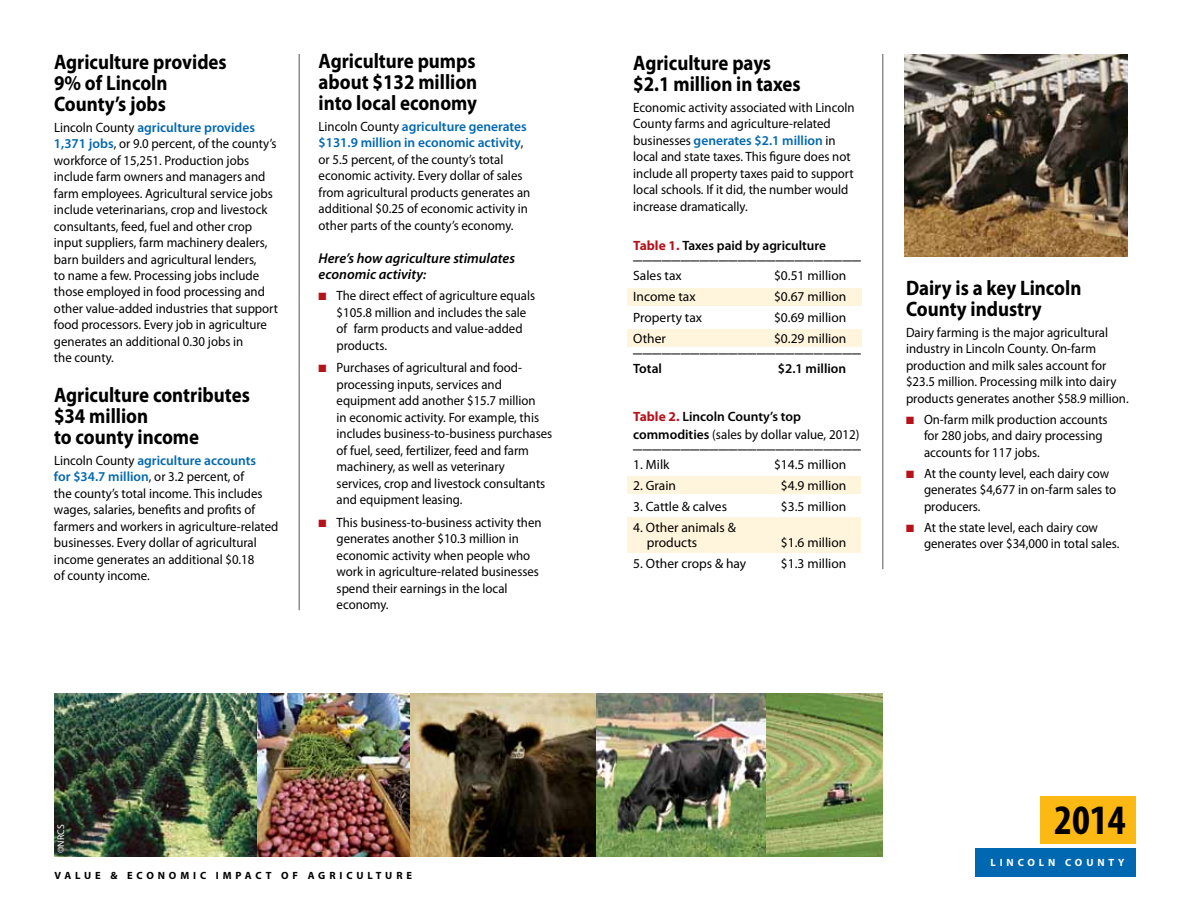
<style>
.page{position:relative;width:1188px;height:918px;background:#fff}
.page>*{position:absolute;margin:0;border:0;box-sizing:border-box;transform-origin:0 0}
.t1{font:700 condensed 42px "Myriad Pro";color:#000}
.t2{font:700 21px/21px "Myriad Pro";color:#000;scale:.9 1}
.t3{font:600 19.5px "Myriad Pro";color:#000;scale:.95 1}
.t4{font:italic 600 14.25px/16.5px "Myriad Pro";color:#000}
.t5{font:13.5px/16.5px "Myriad Pro";color:#000;scale:.95 1}
.t6{font:13.5px/15px "Myriad Pro";color:#000}
.t7{font:600 13.5px/18px "Myriad Pro";color:#000}
.t8{font:700 10.5px "Myriad Pro";letter-spacing:.37em;color:#000}
.t9{font:700 10.5px "Myriad Pro";letter-spacing:.37em;color:#fff}
.t10{font:9.75px "Myriad Pro";color:#fff}
.s1{font-weight:600;color:#0067b1}
.s2{font-size:13.5px}
.s3{color:#b5121b}
.s4{font-weight:700;color:#b5121b}
.s5{font-weight:400}
</style>
<div class="page">
<div style="left:628px;top:518px;width:233px;height:35px;background:#fff4dc"></div>
<div style="left:628px;top:476px;width:233px;height:18px;background:#fff4dc"></div>
<div style="left:627px;top:329px;width:234px;height:18px;background:#fff4dc"></div>
<div style="left:627px;top:288px;width:234px;height:17px;background:#fff4dc"></div>
<img style="left:904px;top:54px;width:224px;height:202px">
<div style="left:975px;top:848px;width:161px;height:29px;background:#0067b1"></div>
<hr style="left:298px;top:54px;width:2px;height:556px;background:#8a8c8e">
<hr style="left:882px;top:54px;width:2px;height:515px;background:#8a8c8e">
<img style="left:54px;top:693px;width:538px;height:164px">
<img style="left:592px;top:693px;width:290px;height:164px">
<div style="left:1040px;top:796px;width:96px;height:48px;background:#fdb913"></div>
<h2 class="t2" style="left:54px;top:50px;width:193px">Agriculture provides<br>9% of Lincoln<br>County’s jobs</h2>
<p class="t5" style="left:54px;top:119px;width:237px">Lincoln County <span class="s1">agriculture provides 1,371 jobs</span>, or 9.0 percent, of the county’s workforce of 15,251. Production jobs include farm owners and managers and farm employees. Agricultural service jobs include veterinarians, crop and livestock consultants, feed, fuel and other crop input suppliers, farm machinery dealers, barn builders and agricultural lenders,<br>to name a few. Processing jobs include those employed in food processing and other value-added industries that support food processors. Every job in agriculture generates an additional 0.30 jobs in<br>the county.</p>
<h2 class="t2" style="left:54px;top:383px;width:219px">Agriculture contributes $34 million<br>to county income</h2>
<p class="t5" style="left:54px;top:452px;width:238px">Lincoln County <span class="s1">agriculture accounts<br>for $34.7 million</span>, or 3.2 percent, of<br>the county’s total income. This includes wages, salaries, benefits and profits of farmers and workers in agriculture-related businesses. Every dollar of agricultural income generates an additional $0.18<br>of county income.</p>
<h2 class="t2" style="left:319px;top:50px;width:178px;text-align:justify">Agriculture pumps about $132 million into local economy</h2>
<p class="t5" style="left:319px;top:118px;width:224px">Lincoln County <span class="s1">agriculture generates $131.9 million in economic activity</span>, or 5.5 percent, of the county’s total economic activity. Every dollar of sales from agricultural products generates an additional $0.25 of economic activity in other parts of the county’s economy.</p>
<p class="t4" style="left:319px;top:250px;width:198px">Here’s how agriculture stimulates economic activity<span class="s2">:</span></p>
<p class="t5" style="left:337px;top:287px;width:211px;text-indent:-18px"><span class="s3">■</span> The direct effect of agriculture equals $105.8 million and includes the sale of farm products and value-added products.</p>
<p class="t5" style="left:337px;top:359px;width:229px;text-indent:-18px"><span class="s3">■</span> Purchases of agricultural and food&shy;processing inputs, services and equipment add another $15.7 million<br>in economic activity. For example, this includes business-to-business purchases of fuel, seed, fertilizer, feed and farm machinery, as well as veterinary services, crop and livestock consultants and equipment leasing.</p>
<p class="t5" style="left:337px;top:514px;width:217px;text-indent:-18px"><span class="s3">■</span> This business-to-business activity then generates another $10.3 million in economic activity when people who work in agriculture-related businesses spend their earnings in the local economy.</p>
<p class="t10" style="left:55px;top:853px;width:30px;rotate:-90deg">©NRCS</p>
<p class="t8" style="left:54px;top:869px;width:10px">Val</p>
<p class="t8" style="left:84px;top:869px;width:161px">ue &amp; Eco no mic impac</p>
<p class="t8" style="left:266px;top:869px;width:25px">t of</p>
<p class="t8" style="left:308px;top:869px;width:105px">agric ul ture</p>
<h2 class="t2" style="left:633px;top:51px;width:188px">Agriculture pays $2.1 million in taxes</h2>
<p class="t5" style="left:633px;top:99px;width:234px">Economic activity associated with Lincoln County farms and agriculture-related businesses <span class="s1">generates $2.1 million</span> in local and state taxes. This figure does not include all property taxes paid to support local schools. If it did, the number would increase dramatically.</p>
<p class="t7" style="left:633px;top:236px;width:194px"><span class="s4">Table 1.</span> Taxes paid by agriculture</p>
<h3 class="t3" style="left:633px;top:240px;width:241px">________________________</h3>
<p class="t6" style="left:633px;top:268px;width:50px">Sales tax</p>
<p class="t6" style="left:774px;top:268px;width:74px">$0.51 million</p>
<p class="t6" style="left:633px;top:289px;width:64px">Income tax</p>
<p class="t6" style="left:774px;top:289px;width:74px">$0.67 million</p>
<p class="t6" style="left:633px;top:310px;width:70px">Property tax</p>
<p class="t6" style="left:774px;top:310px;width:74px">$0.69 million</p>
<p class="t6" style="left:633px;top:331px;width:34px">Other</p>
<p class="t6" style="left:774px;top:331px;width:74px">$0.29 million</p>
<h3 class="t3" style="left:633px;top:333px;width:241px">________________________</h3>
<p class="t7" style="left:633px;top:359px;width:30px">Total</p>
<p class="t7" style="left:778px;top:359px;width:70px">$2.1 million</p>
<p class="t7" style="left:633px;top:407px;width:228px"><span class="s4">Table 2.</span> Lincoln County’s top commodities <span class="s5">(sales by dollar value, 2012)</span></p>
<h3 class="t3" style="left:633px;top:429px;width:241px">________________________</h3>
<p class="t6" style="left:633px;top:457px;width:38px">1. Milk</p>
<p class="t6" style="left:774px;top:457px;width:74px">$14.5 million</p>
<p class="t6" style="left:633px;top:478px;width:44px">2. Grain</p>
<p class="t6" style="left:781px;top:478px;width:67px">$4.9 million</p>
<p class="t6" style="left:633px;top:499px;width:95px">3. Cattle &amp; calves</p>
<p class="t6" style="left:781px;top:499px;width:67px">$3.5 million</p>
<p class="t6" style="left:647px;top:520px;width:91px;text-indent:-14px">4. Other animals &amp; products</p>
<p class="t6" style="left:781px;top:535px;width:67px">$1.6 million</p>
<p class="t6" style="left:633px;top:556px;width:115px">5. Other crops &amp; hay</p>
<p class="t6" style="left:781px;top:556px;width:67px">$1.3 million</p>
<h2 class="t2" style="left:906px;top:276px;width:196px">Dairy is a key Lincoln<br>County industry</h2>
<p class="t5" style="left:906px;top:324px;width:236px">Dairy farming is the major agricultural industry in Lincoln County. On-farm production and milk sales account for $23.5 million. Processing milk into dairy products generates another $58.9 million.</p>
<p class="t5" style="left:924px;top:411px;width:195px;text-indent:-18px"><span class="s3">■</span> On-farm milk production accounts for 280 jobs, and dairy processing accounts for 117 jobs.</p>
<p class="t5" style="left:924px;top:465px;width:204px;text-indent:-18px"><span class="s3">■</span> At the county level, each dairy cow generates $4,677 in on-farm sales to producers.</p>
<p class="t5" style="left:924px;top:519px;width:207px;text-indent:-18px"><span class="s3">■</span> At the state level, each dairy cow generates over $34,000 in total sales.</p>
<h1 class="t1" style="left:1054px;top:794px;width:73px">2014</h1>
<p class="t9" style="left:990px;top:856px;width:37px">l incol</p>
<p class="t9" style="left:1048px;top:856px;width:77px">n co unty</p>
</div>
